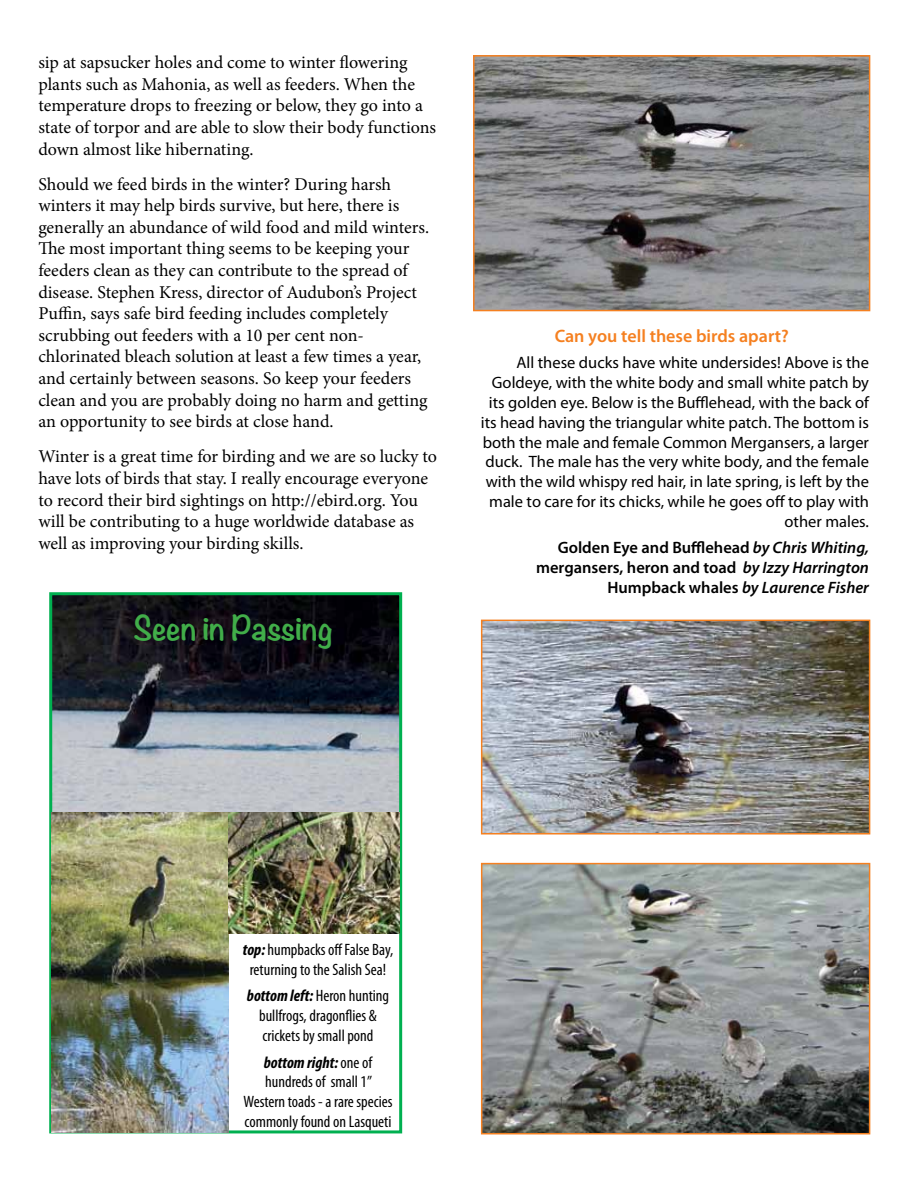
<style>
.page{position:relative;width:918px;height:1188px;background:#fff}
.page>*{position:absolute;margin:0;border:0;box-sizing:border-box;transform-origin:0 0}
.t1{font:700 30px "Noteworthy";color:#41ad49}
.t2{font:18px/21.6px "Minion Pro";letter-spacing:-.005em;color:#000}
.t3{font:600 18px "Myriad Pro";color:#f58020}
.t4{font:16.5px/19.8px "Myriad Pro";color:#000;text-align:right}
.t5{font:condensed 16.5px/19.8px "Myriad Pro";color:#000;text-align:center}
.t6{font:600 16.5px/19.8px "Myriad Pro";color:#000;text-align:right}
.s1{font-style:italic}
.s2{font-weight:700;font-style:italic}
</style>
<div class="page">
<img style="left:53px;top:596px;width:345px;height:216px">
<div style="left:49px;top:592px;width:353px;height:541px;border:3px solid #00b050"></div>
<img style="left:476px;top:58px;width:391px;height:250px">
<div style="left:473px;top:55px;width:397px;height:256px;border:2px solid #f58020"></div>
<img style="left:484px;top:623px;width:383px;height:209px">
<div style="left:481px;top:620px;width:389px;height:215px;border:2px solid #f58020"></div>
<img style="left:52px;top:812px;width:177px;height:321px">
<img style="left:484px;top:866px;width:383px;height:265px">
<div style="left:481px;top:863px;width:389px;height:271px;border:2px solid #f58020"></div>
<img style="left:229px;top:812px;width:171px;height:121px">
<p class="t2" style="left:38px;top:52px;width:399px">sip at sapsucker holes and come to winter flowering plants such as Mahonia, as well as feeders. When the temperature drops to freezing or below, they go into a state of torpor and are able to slow their body functions down almost like hibernating.</p>
<p class="t2" style="left:38px;top:173px;width:392px">Should we feed birds in the winter? During harsh winters it may help birds survive, but here, there is generally an abundance of wild food and mild winters.<br>The most important thing seems to be keeping your feeders clean as they can contribute to the spread of disease. Stephen Kress, director of Audubon’s Project Puffin, says safe bird feeding includes completely scrubbing out feeders with a 10 per cent non&shy;chlorinated bleach solution at least a few times a year, and certainly between seasons. So keep your feeders clean and you are probably doing no harm and getting an opportunity to see birds at close hand.</p>
<p class="t2" style="left:38px;top:446px;width:400px">Winter is a great time for birding and we are so lucky to have lots of birds that stay. I really encourage everyone to record their bird sightings on http://ebird.org. You will be contributing to a huge worldwide database as well as improving your birding skills.</p>
<h1 class="t1" style="left:133px;top:601px;width:201px">Seen in Passing</h1>
<p class="t3" style="left:555px;top:324px;width:236px">Can you tell these birds apart?</p>
<p class="t4" style="left:481px;top:353px;width:390px">All these ducks have white undersides! Above is the Goldeye, with the white body and small white patch by its golden eye. Below is the Bufflehead, with the back of its head having the triangular white patch. The bottom is both the male and female Common Mergansers, a larger duck. The male has the very white body, and the female with the wild whispy red hair, in late spring, is left by the male to care for its chicks, while he goes off to play with other males.</p>
<p class="t6" style="left:536px;top:537px;width:334px">Golden Eye and Bufflehead <span class="s1">by Chris Whiting, </span>mergansers, heron and toad <span class="s1">by Izzy Harrington<br></span>Humpback whales <span class="s1">by Laurence Fisher</span></p>
<p class="t5" style="left:243px;top:940px;width:152px"><span class="s2">top:</span> humpbacks off False Bay, returning to the Salish Sea!</p>
<p class="t5" style="left:247px;top:986px;width:144px"><span class="s2">bottom left:</span> Heron hunting bullfrogs, dragonflies &amp; crickets by small pond</p>
<p class="t5" style="left:244px;top:1052px;width:151px"><span class="s2">bottom right:</span> one of hundreds of small 1”<br>Western toads - a rare species commonly found on Lasqueti</p>
</div>
